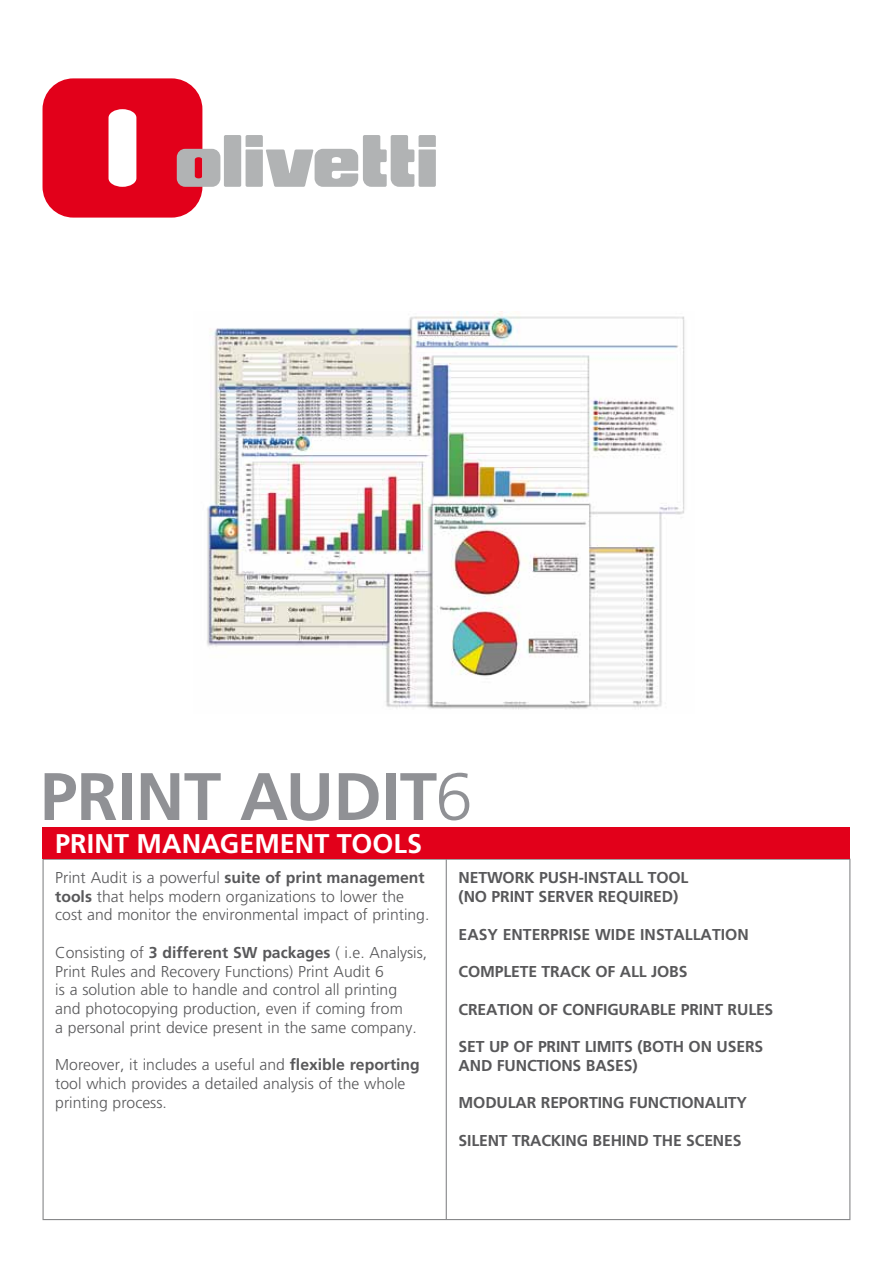
<style>
.page{position:relative;width:893px;height:1263px;background:#fff}
.page>*{position:absolute;margin:0;border:0;box-sizing:border-box;transform-origin:0 0}
.t1{font:700 67.05px "Frutiger";color:#909195}
.t2{font:300 67.05px "Frutiger";color:#909195}
.t3{font:700 27px "Frutiger";color:#fff}
.t4{font:300 15.75px/18.8px "Frutiger";color:#58585a}
.t5{font:700 15.75px/18.8px "Frutiger";letter-spacing:-.01em;color:#58585a}
.s1{font-weight:700}
</style>
<div class="page">
<hr style="left:446px;top:859px;width:1px;height:360px;background:#87888a">
<img style="left:207px;top:312px;width:478px;height:398px">
<svg style="left:43px;top:78px;width:177px;height:140px"></svg>
<div style="left:224px;top:135px;width:17px;height:52px;background:#b1b3b4;border-radius:2px"></div>
<svg style="left:246px;top:135px;width:190px;height:52px"></svg>
<div style="left:43px;top:827px;width:807px;height:32px;background:#e2001a"></div>
<h1 class="t1" style="left:40px;top:757px;width:241px">PRINTAUDIT</h1>
<h1 class="t2" style="left:435px;top:759px;width:39px">6</h1>
<h2 class="t3" style="left:55px;top:828px;width:166px">PRI NTMANAGEME</h2>
<h2 class="t3" style="left:295px;top:828px;width:61px">NT TOOL</h2>
<h2 class="t3" style="left:407px;top:828px;width:17px">S</h2>
<p class="t4" style="left:55px;top:868px;width:376px">Print Audit is a powerful <span class="s1">SUITE OF PRINT MANAGEMENT<br>TOOLS</span> that helps modern organizations to lower the cost and monitor the environmental impact of printing.</p>
<p class="t4" style="left:55px;top:943px;width:374px">Consisting of <span class="s1">3 DIFFERENT SW PACKAGES</span> ( i.e. Analysis, Print Rules and Recovery Functions) Print Audit 6<br>is a solution able to handle and control all printing<br>and photocopying production, even if coming from<br>a personal print device present in the same company.</p>
<p class="t4" style="left:55px;top:1056px;width:366px">Moreover, it includes a useful and <span class="s1">FLEXIBLE REPORTING </span>tool which provides a detailed analysis of the whole printing process.</p>
<p class="t5" style="left:459px;top:869px;width:231px">NETWORK PUSH-INSTALL TOOL (NO PRINT SERVER REQUIRED)</p>
<p class="t5" style="left:459px;top:925px;width:289px">EASY ENTERPRISE WIDE INSTALLATION</p>
<p class="t5" style="left:459px;top:962px;width:229px">COMPLETE TRACK OF ALL JOBS</p>
<p class="t5" style="left:459px;top:1000px;width:315px">CREATION OF CONFIGURABLE PRINT RULES</p>
<p class="t5" style="left:459px;top:1037px;width:304px">SET UP OF PRINT LIMITS (BOTH ON USERS<br>AND FUNCTIONS BASES)</p>
<p class="t5" style="left:459px;top:1094px;width:290px">MODULAR REPORTING FUNCTIONALITY</p>
<p class="t5" style="left:459px;top:1131px;width:283px">SILENT TRACKING BEHIND THE SCENES</p>
</div>
